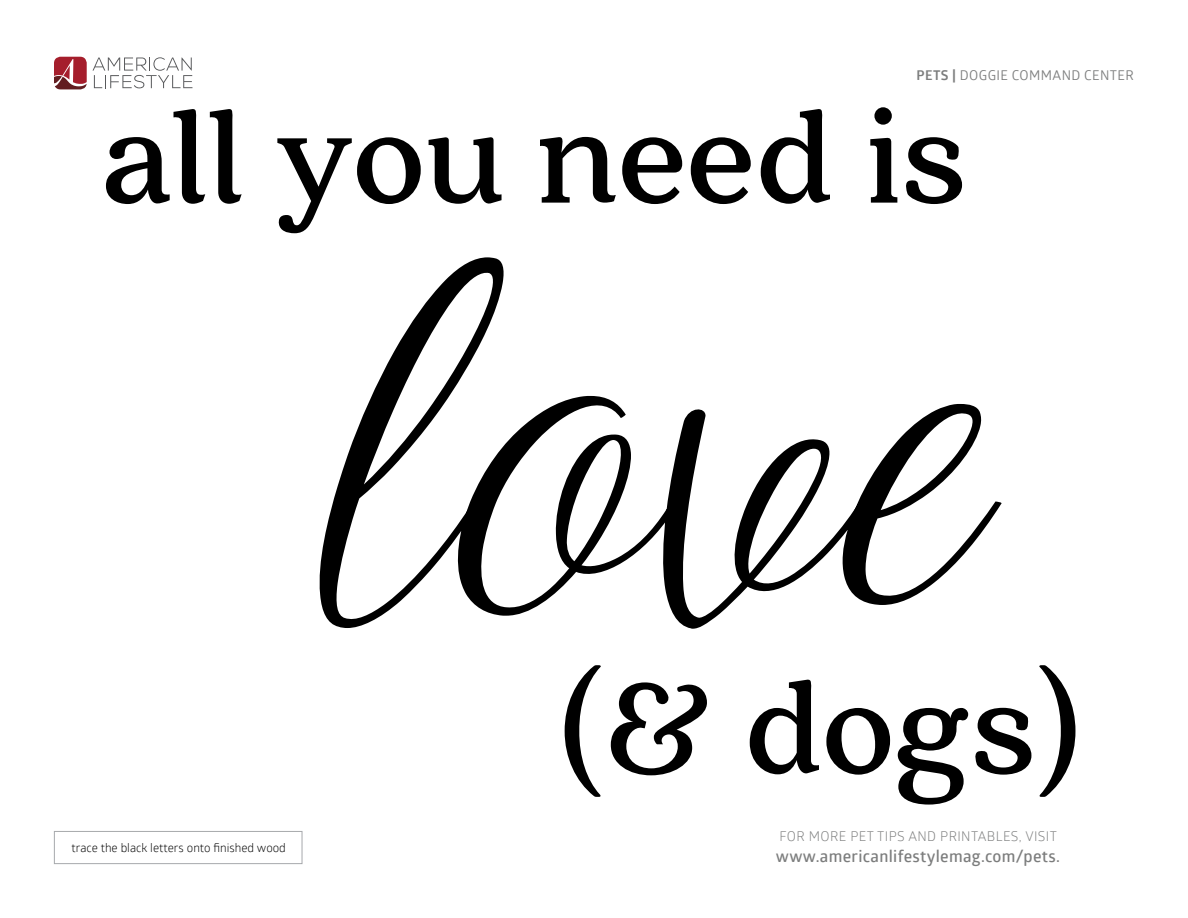
<style>
.page{position:relative;width:1188px;height:918px;background:#fff}
.page>*{position:absolute;margin:0;border:0;box-sizing:border-box;transform-origin:0 0}
.t1{font:600 16.5px "Glober";letter-spacing:.02em;color:#7c7d7d}
.t2{font:13.5px "Glober";letter-spacing:.03em;color:#7c7d7d}
.t3{font:13.5px "Glober";letter-spacing:.03em;color:#7c7d7d}
.t4{font:12px "Glober";color:#000}
.s1{font-weight:700}
</style>
<div class="page">
<div style="left:54px;top:831px;width:248px;height:33px;border:1px solid #a7a9ac"></div>
<svg style="left:54px;top:57px;width:33px;height:33px"></svg>
<svg style="left:93px;top:57px;width:99px;height:31px"></svg>
<svg style="left:106px;top:107px;width:856px;height:126px"></svg>
<svg style="left:319px;top:257px;width:683px;height:372px"></svg>
<svg style="left:565px;top:665px;width:510px;height:140px"></svg>
<p class="t4" style="left:72px;top:839px;width:216px">trace the black letters onto finished wood</p>
<p class="t3" style="left:917px;top:66px;width:219px"><span class="s1">PETS |</span> DOGGIE COMMAND CENTER</p>
<p class="t2" style="left:779px;top:827px;width:279px">FOR MORE PET TIPS AND PRINTABLES, VISIT</p>
<h1 class="t1" style="left:776px;top:845px;width:286px">www.americanlifestylemag.com/pets.</h1>
</div>
